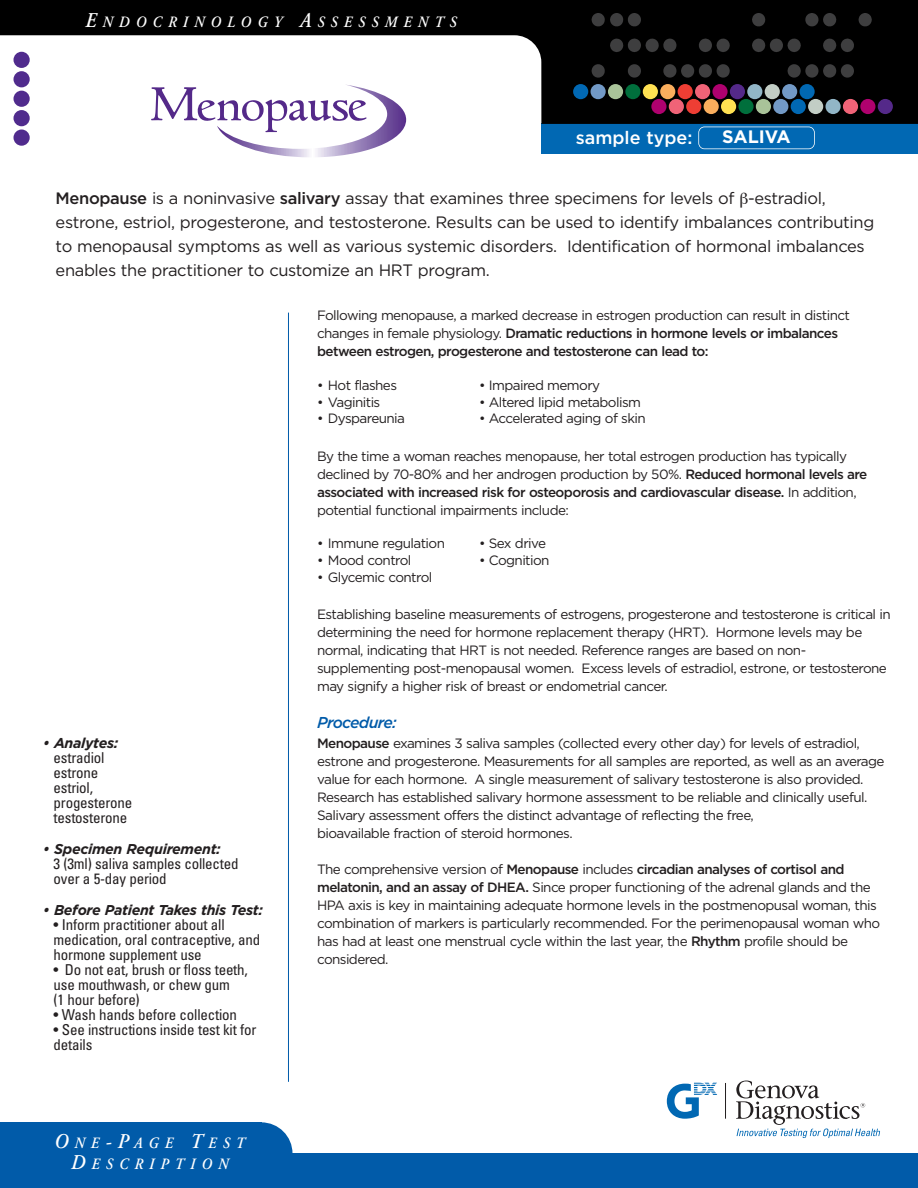
<style>
.page{position:relative;width:918px;height:1188px;background:#fff}
.page>*{position:absolute;margin:0;border:0;box-sizing:border-box;transform-origin:0 0}
.t1{font:500 18px "Gotham";color:#fff}
.t2{font:700 18px "Gotham";color:#fff}
.t3{font:16.5px/24px "Gotham";letter-spacing:-.02em;color:#231f20}
.t4{font:italic 600 15.75px/21px "Adobe Garamond";letter-spacing:.435em;color:#fff;text-align:center;scale:.9 1}
.t5{font:italic 500 15.75px "Gotham";letter-spacing:-.045em;color:#015ba9}
.t6{font:condensed 15px/15px "Univers";letter-spacing:-.015em;color:#231f20}
.t7{font:italic 700 14.25px "Gotham";letter-spacing:-.02em;color:#231f20}
.t8{font:13.5px/18px "Gotham";letter-spacing:-.045em;color:#231f20}
.s1{font-size:21px}
.s2{font-weight:500}
</style>
<div class="page">
<div style="left:541px;top:123px;width:377px;height:30px;background:#0168b3"></div>
<svg style="left:0;top:0;width:918px;height:124px;fill:#000"></svg>
<div style="left:230px;top:1122px;width:62px;height:63px;background:#015ba9;border-radius:50%"></div>
<hr style="left:725px;top:1083px;width:1px;height:36px;background:#231f20">
<svg style="left:667px;top:1082px;width:50px;height:37px"></svg>
<svg style="left:736px;top:1081px;width:144px;height:57px"></svg>
<img style="left:591px;top:14px;width:281px;height:64px">
<div style="left:0;top:1153px;width:918px;height:35px;background:#015ba9"></div>
<div style="left:573px;top:84px;width:15px;height:15px;background:#0168b3;border-radius:50%"></div>
<div style="left:591px;top:84px;width:15px;height:15px;background:#7299c6;border-radius:50%"></div>
<div style="left:608px;top:84px;width:15px;height:15px;background:#a9c399;border-radius:50%"></div>
<div style="left:625px;top:84px;width:16px;height:15px;background:#006f3c;border-radius:50%"></div>
<div style="left:643px;top:84px;width:15px;height:15px;background:#ffe152;border-radius:50%"></div>
<div style="left:660px;top:84px;width:15px;height:15px;background:#faae5d;border-radius:50%"></div>
<div style="left:678px;top:84px;width:15px;height:15px;background:#ee3e34;border-radius:50%"></div>
<div style="left:695px;top:84px;width:15px;height:15px;background:#f06377;border-radius:50%"></div>
<div style="left:712px;top:84px;width:16px;height:15px;background:#af016e;border-radius:50%"></div>
<div style="left:730px;top:84px;width:15px;height:15px;background:#542989;border-radius:50%"></div>
<div style="left:747px;top:84px;width:15px;height:15px;background:#92b6c7;border-radius:50%"></div>
<div style="left:765px;top:84px;width:15px;height:15px;background:#c2cdc5;border-radius:50%"></div>
<div style="left:782px;top:84px;width:15px;height:15px;background:#7299c6;border-radius:50%"></div>
<div style="left:800px;top:84px;width:15px;height:15px;background:#0168b3;border-radius:50%"></div>
<div style="left:651px;top:99px;width:16px;height:15px;background:#af016e;border-radius:50%"></div>
<div style="left:669px;top:99px;width:15px;height:15px;background:#f06377;border-radius:50%"></div>
<div style="left:686px;top:99px;width:15px;height:15px;background:#ee3e34;border-radius:50%"></div>
<div style="left:704px;top:99px;width:15px;height:15px;background:#faae5d;border-radius:50%"></div>
<div style="left:721px;top:99px;width:15px;height:15px;background:#ffe152;border-radius:50%"></div>
<div style="left:738px;top:99px;width:16px;height:15px;background:#006f3c;border-radius:50%"></div>
<div style="left:756px;top:99px;width:15px;height:15px;background:#a9c399;border-radius:50%"></div>
<div style="left:773px;top:99px;width:15px;height:15px;background:#7299c6;border-radius:50%"></div>
<div style="left:791px;top:99px;width:15px;height:15px;background:#0168b3;border-radius:50%"></div>
<div style="left:808px;top:99px;width:15px;height:15px;background:#c2cdc5;border-radius:50%"></div>
<div style="left:826px;top:99px;width:15px;height:15px;background:#92b6c7;border-radius:50%"></div>
<div style="left:843px;top:99px;width:15px;height:15px;background:#f06377;border-radius:50%"></div>
<div style="left:860px;top:99px;width:15px;height:15px;background:#af016e;border-radius:50%"></div>
<div style="left:878px;top:99px;width:15px;height:15px;background:#542989;border-radius:50%"></div>
<hr style="left:288px;top:313px;width:1px;height:769px;background:#015ba9">
<div style="left:0;top:1122px;width:261px;height:32px;background:#015ba9"></div>
<div style="left:14px;top:52px;width:16px;height:16px;background:#502b8d;border-radius:50%"></div>
<div style="left:14px;top:71px;width:16px;height:16px;background:#502b8d;border-radius:50%"></div>
<div style="left:14px;top:91px;width:16px;height:16px;background:#502b8d;border-radius:50%"></div>
<div style="left:14px;top:110px;width:16px;height:16px;background:#502b8d;border-radius:50%"></div>
<div style="left:14px;top:130px;width:16px;height:16px;background:#502b8d;border-radius:50%"></div>
<div style="left:698px;top:127px;width:117px;height:22px;border:2px solid #fff;border-radius:6px"></div>
<svg style="left:151px;top:85px;width:255px;height:72px"></svg>
<p class="t4" style="left:85px;top:13px;width:414px"><span class="s1">E</span>NDOCRINOLOGY <span class="s1">A</span>SSESSMENTS</p>
<h1 class="t1" style="left:576px;top:127px;width:118px">sample type:</h1>
<h1 class="t2" style="left:722px;top:126px;width:70px">SALIVA</h1>
<p class="t3" style="left:56px;top:186px;width:820px"><span class="s2">Menopause</span> is a noninvasive <span class="s2">salivary</span> assay that examines three specimens for levels of -estradiol, estrone, estriol, progesterone, and testosterone. Results can be used to identify imbalances contributing to menopausal symptoms as well as various systemic disorders. Identification of hormonal imbalances enables the practitioner to customize an HRT program.</p>
<p class="t7" style="left:43px;top:734px;width:77px">• Analytes:</p>
<p class="t6" style="left:54px;top:751px;width:80px">estradiol estrone estriol, progesterone testosterone</p>
<p class="t7" style="left:43px;top:841px;width:180px">• Specimen Requirement:</p>
<p class="t6" style="left:54px;top:857px;width:187px">3 (3ml) saliva samples collected over a 5-day period</p>
<p class="t7" style="left:43px;top:902px;width:222px">• Before Patient Takes this Test:</p>
<p class="t6" style="left:54px;top:919px;width:208px">• Inform practitioner about all medication, oral contraceptive, and hormone supplement use</p>
<p class="t6" style="left:54px;top:964px;width:196px">• Do not eat, brush or floss teeth, use mouthwash, or chew gum<br>(1 hour before)</p>
<p class="t6" style="left:54px;top:1009px;width:185px">• Wash hands before collection</p>
<p class="t6" style="left:54px;top:1024px;width:204px">• See instructions inside test kit for details</p>
<p class="t4" style="left:53px;top:1134px;width:214px"><span class="s1">O</span>NE<span class="s1">-P</span>AGE <span class="s1">T</span>EST<br><span class="s1">D</span>ESCRIPTION</p>
<p class="t8" style="left:317px;top:306px;width:535px">Following menopause, a marked decrease in estrogen production can result in distinct changes in female physiology. <span class="s2">Dramatic reductions in hormone levels or imbalances between estrogen, progesterone and testosterone can lead to:</span></p>
<p class="t8" style="left:317px;top:376px;width:81px">• Hot flashes</p>
<p class="t8" style="left:479px;top:376px;width:123px">• Impaired memory</p>
<p class="t8" style="left:317px;top:393px;width:65px">• Vaginitis</p>
<p class="t8" style="left:479px;top:393px;width:163px">• Altered lipid metabolism</p>
<p class="t8" style="left:317px;top:410px;width:89px">• Dyspareunia</p>
<p class="t8" style="left:479px;top:410px;width:168px">• Accelerated aging of skin</p>
<p class="t8" style="left:317px;top:447px;width:552px">By the time a woman reaches menopause, her total estrogen production has typically declined by 70-80% and her androgen production by 50%. <span class="s2">Reduced hormonal levels are associated with increased risk for osteoporosis and cardiovascular disease.</span> In addition, potential functional impairments include:</p>
<p class="t8" style="left:317px;top:535px;width:129px">• Immune regulation</p>
<p class="t8" style="left:479px;top:535px;width:69px">• Sex drive</p>
<p class="t8" style="left:317px;top:551px;width:96px">• Mood control</p>
<p class="t8" style="left:479px;top:551px;width:72px">• Cognition</p>
<p class="t8" style="left:317px;top:568px;width:117px">• Glycemic control</p>
<p class="t8" style="left:317px;top:605px;width:575px">Establishing baseline measurements of estrogens, progesterone and testosterone is critical in determining the need for hormone replacement therapy (HRT). Hormone levels may be normal, indicating that HRT is not needed. Reference ranges are based on non&shy;supplementing post-menopausal women. Excess levels of estradiol, estrone, or testosterone may signify a higher risk of breast or endometrial cancer.</p>
<p class="t5" style="left:317px;top:713px;width:81px">Procedure:</p>
<p class="t8" style="left:317px;top:734px;width:569px"><span class="s2">Menopause</span> examines 3 saliva samples (collected every other day) for levels of estradiol, estrone and progesterone. Measurements for all samples are reported, as well as an average value for each hormone. A single measurement of salivary testosterone is also provided.<br>Research has established salivary hormone assessment to be reliable and clinically useful.<br>Salivary assessment offers the distinct advantage of reflecting the free,<br>bioavailable fraction of steroid hormones.</p>
<p class="t8" style="left:317px;top:860px;width:565px">The comprehensive version of <span class="s2">Menopause</span> includes <span class="s2">circadian analyses of cortisol and melatonin, and an assay of DHEA.</span> Since proper functioning of the adrenal glands and the HPA axis is key in maintaining adequate hormone levels in the postmenopusal woman, this combination of markers is particularly recommended. For the perimenopausal woman who has had at least one menstrual cycle within the last year, the <span class="s2">Rhythm</span> profile should be considered.</p>
</div>
